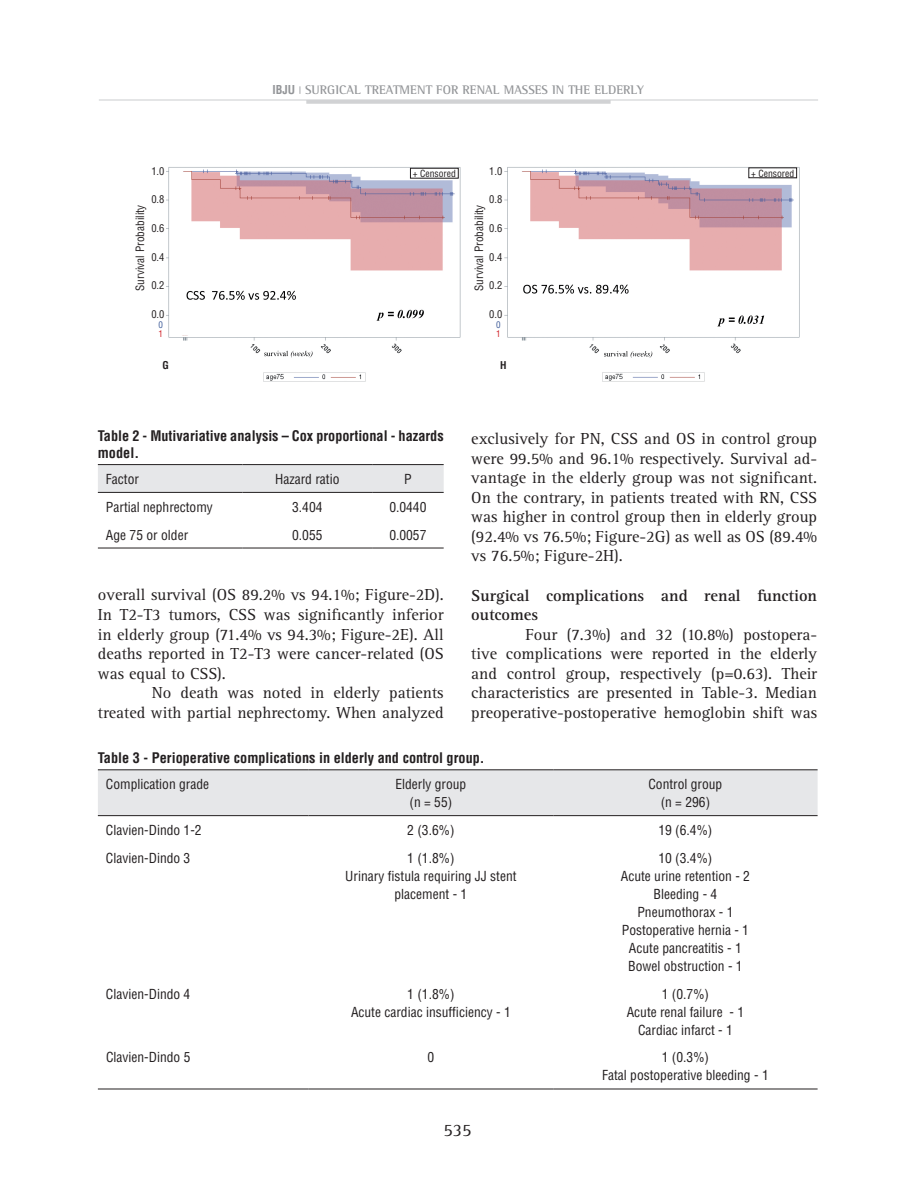
<style>
.page{position:relative;width:898px;height:1200px;background:#fff}
.page>*{position:absolute;margin:0;border:0;box-sizing:border-box;transform-origin:0 0}
.t1{font:18px "Rotis Serif";color:#231f20}
.t2{font:16.5px/19.5px "Rotis Serif";color:#231f20;text-align:justify}
.t3{font:700 16.5px/19.5px "Rotis Serif";color:#231f20}
.t4{font:700 condensed 14.25px/17.1px "Helvetica";color:#231f20}
.t5{font:condensed 13.5px/18px "Helvetica";color:#231f20;text-align:center}
.t6{font:700 12.75px "Rotis Semi Serif";color:#939598}
.t7{font:condensed 11.25px "Helvetica";color:#231f20}
.t8{font:condensed 10.5px "Helvetica";color:#231f20}
.t9{font:700 condensed 10.5px "Helvetica";color:#231f20}
.t10{font:condensed 9.6px "Helvetica";color:#231f20}
.t11{font:condensed 9px "Helvetica";color:#425f9b}
.t12{font:condensed 9px "Helvetica";color:#d1232a}
.s1{font-family:"Helvetica";font-stretch:condensed;font-size:12px}
</style>
<div class="page">
<hr style="left:99px;top:99px;width:718px;height:2px;background:#dcdddf">
<hr style="left:306px;top:100px;width:304px;height:4px;background:#d1d2d4">
<svg style="left:98px;top:465px;width:345px;height:27px;background:#e4e5e7"></svg>
<hr style="left:98px;top:547px;width:144px;height:1px;background:#231f20">
<hr style="left:242px;top:547px;width:130px;height:1px;background:#231f20">
<hr style="left:372px;top:547px;width:71px;height:1px;background:#231f20">
<hr style="left:98px;top:464px;width:144px;height:1px;background:#231f20">
<hr style="left:242px;top:464px;width:130px;height:1px;background:#231f20">
<hr style="left:372px;top:464px;width:71px;height:1px;background:#231f20">
<hr style="left:98px;top:492px;width:144px;height:1px;background:#231f20">
<hr style="left:242px;top:492px;width:130px;height:1px;background:#231f20">
<hr style="left:372px;top:492px;width:71px;height:1px;background:#231f20">
<div style="left:98px;top:770px;width:719px;height:45px;background:#e6e7e9"></div>
<hr style="left:98px;top:1088px;width:210px;height:1px;background:#231f20">
<hr style="left:308px;top:1088px;width:245px;height:1px;background:#231f20">
<hr style="left:553px;top:1088px;width:264px;height:1px;background:#231f20">
<hr style="left:98px;top:769px;width:210px;height:1px;background:#231f20">
<hr style="left:308px;top:769px;width:245px;height:1px;background:#231f20">
<hr style="left:553px;top:769px;width:264px;height:1px;background:#231f20">
<hr style="left:98px;top:815px;width:210px;height:1px;background:#231f20">
<hr style="left:308px;top:815px;width:245px;height:1px;background:#231f20">
<hr style="left:553px;top:815px;width:264px;height:1px;background:#231f20">
<img style="left:166px;top:167px;width:634px;height:215px">
<div style="left:474px;top:185px;width:12px;height:125px;background:#fff"></div>
<div style="left:488px;top:166px;width:15px;height:158px;background:#fff"></div>
<div style="left:493px;top:321px;width:10px;height:24px;background:#fff"></div>
<div style="left:156px;top:361px;width:19px;height:18px;background:#fff"></div>
<div style="left:493px;top:361px;width:20px;height:18px;background:#fff"></div>
<div style="left:748px;top:168px;width:48px;height:10px;background:#fff"></div>
<div style="left:748px;top:168px;width:48px;height:10px;border:1px solid #231f20"></div>
<div style="left:410px;top:168px;width:48px;height:10px;background:#fff"></div>
<div style="left:410px;top:168px;width:48px;height:10px;border:1px solid #231f20"></div>
<p class="t6" style="left:272px;top:82px;width:373px"><span class="s1">ibju</span> <sup>|</sup> SURGICAL TREATMENT FOR RENAL MASSES IN THE ELDERLY</p>
<p class="t8" style="left:151px;top:164px;width:15px">1.0</p>
<p class="t8" style="left:151px;top:193px;width:15px">0.8</p>
<p class="t8" style="left:151px;top:221px;width:15px">0.6</p>
<p class="t8" style="left:151px;top:250px;width:15px">0.4</p>
<p class="t8" style="left:151px;top:279px;width:15px">0.2</p>
<p class="t8" style="left:151px;top:307px;width:15px">0.0</p>
<p class="t8" style="left:489px;top:164px;width:15px">1.0</p>
<p class="t8" style="left:489px;top:193px;width:15px">0.8</p>
<p class="t8" style="left:489px;top:221px;width:15px">0.6</p>
<p class="t8" style="left:489px;top:250px;width:15px">0.4</p>
<p class="t8" style="left:489px;top:279px;width:15px">0.2</p>
<p class="t8" style="left:489px;top:307px;width:15px">0.0</p>
<p class="t10" style="left:412px;top:167px;width:45px">+ Censored</p>
<p class="t10" style="left:750px;top:167px;width:45px">+ Censored</p>
<p class="t7" style="left:133px;top:291px;width:88px;rotate:-90deg">Survival Probability</p>
<p class="t7" style="left:472px;top:291px;width:88px;rotate:-90deg">Survival Probability</p>
<p class="t11" style="left:158px;top:319px;width:6px">0</p>
<p class="t12" style="left:158px;top:328px;width:6px">1</p>
<p class="t11" style="left:496px;top:319px;width:6px">0</p>
<p class="t12" style="left:496px;top:328px;width:6px">1</p>
<p class="t9" style="left:162px;top:359px;width:8px">G</p>
<p class="t9" style="left:500px;top:359px;width:8px">H</p>
<p class="t4" style="left:98px;top:427px;width:347px">Table 2 - Mutivariative analysis – Cox proportional - hazards model.</p>
<p class="t5" style="left:106px;top:470px;width:34px">Factor</p>
<p class="t5" style="left:275px;top:470px;width:66px">Hazard ratio</p>
<p class="t5" style="left:404px;top:470px;width:9px">P</p>
<p class="t5" style="left:106px;top:497px;width:108px">Partial nephrectomy</p>
<p class="t5" style="left:292px;top:497px;width:32px">3.404</p>
<p class="t5" style="left:389px;top:497px;width:39px">0.0440</p>
<p class="t5" style="left:106px;top:525px;width:84px">Age 75 or older</p>
<p class="t5" style="left:292px;top:525px;width:32px">0.055</p>
<p class="t5" style="left:389px;top:525px;width:39px">0.0057</p>
<p class="t2" style="left:98px;top:585px;width:347px">overall survival (OS 89.2% vs 94.1%; Figure-2D).<br>In T2-T3 tumors, CSS was significantly inferior in elderly group (71.4% vs 94.3%; Figure-2E). All deaths reported in T2-T3 were cancer-related (OS was equal to CSS).</p>
<p class="t2" style="left:98px;top:683px;width:347px;text-align:right">No death was noted in elderly patients<br>treated with partial nephrectomy. When analyzed</p>
<p class="t2" style="left:471px;top:429px;width:347px">exclusively for PN, CSS and OS in control group were 99.5% and 96.1% respectively. Survival ad&shy;vantage in the elderly group was not significant.<br>On the contrary, in patients treated with RN, CSS was higher in control group then in elderly group (92.4% vs 76.5%; Figure-2G) as well as OS (89.4% vs 76.5%; Figure-2H).</p>
<p class="t3" style="left:471px;top:585px;width:347px">Surgical complications and renal function outcomes</p>
<p class="t2" style="left:471px;top:624px;width:347px;text-indent:54px">Four (7.3%) and 32 (10.8%) postopera&shy;tive complications were reported in the elderly and control group, respectively (p=0.63). Their characteristics are presented in Table-3. Median preoperative-postoperative hemoglobin shift was</p>
<p class="t4" style="left:98px;top:749px;width:388px">Table 3 - Perioperative complications in elderly and control group.</p>
<p class="t5" style="left:106px;top:774px;width:105px">Complication grade</p>
<p class="t5" style="left:395px;top:774px;width:72px">Elderly group (n = 55)</p>
<p class="t5" style="left:648px;top:774px;width:75px">Control group (n = 296)</p>
<p class="t5" style="left:106px;top:820px;width:97px">Clavien-Dindo 1-2</p>
<p class="t5" style="left:407px;top:820px;width:49px">2 (3.6%)</p>
<p class="t5" style="left:658px;top:820px;width:55px">19 (6.4%)</p>
<p class="t5" style="left:106px;top:848px;width:86px">Clavien-Dindo 3</p>
<p class="t5" style="left:345px;top:848px;width:173px">1 (1.8%)<br>Urinary fistula requiring JJ stent placement - 1</p>
<p class="t5" style="left:620px;top:848px;width:130px">10 (3.4%)<br>Acute urine retention - 2<br>Bleeding - 4<br>Pneumothorax - 1<br>Postoperative hernia - 1<br>Acute pancreatitis - 1<br>Bowel obstruction - 1</p>
<p class="t5" style="left:106px;top:984px;width:86px">Clavien-Dindo 4</p>
<p class="t5" style="left:351px;top:984px;width:161px">1 (1.8%)<br>Acute cardiac insufficiency - 1</p>
<p class="t5" style="left:626px;top:984px;width:119px">1 (0.7%)<br>Acute renal failure - 1<br>Cardiac infarct - 1</p>
<p class="t5" style="left:106px;top:1048px;width:86px">Clavien-Dindo 5</p>
<p class="t5" style="left:427px;top:1048px;width:8px">0</p>
<p class="t5" style="left:602px;top:1048px;width:168px">1 (0.3%)<br>Fatal postoperative bleeding - 1</p>
<p class="t1" style="left:443px;top:1119px;width:30px">535</p>
</div>
